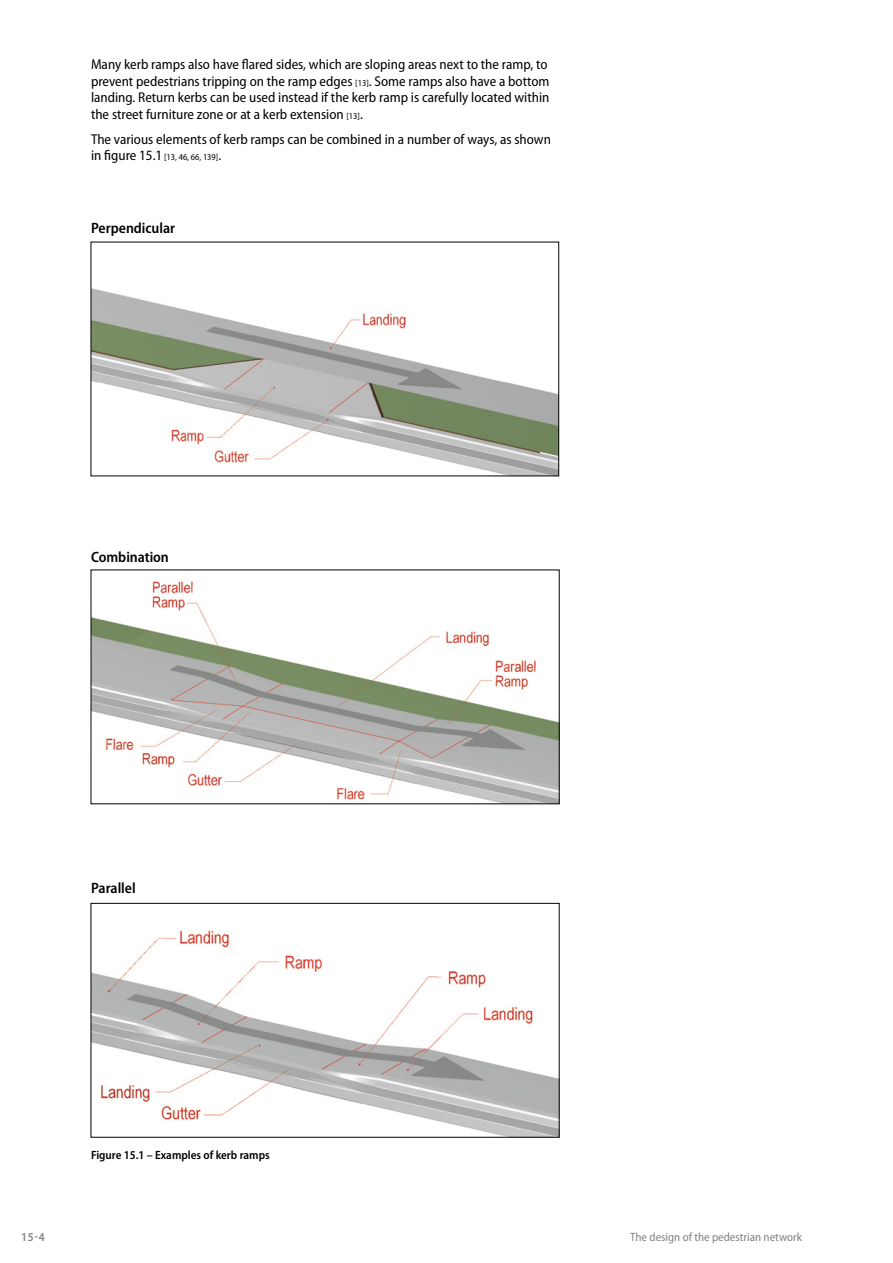
<style>
.page{position:relative;width:893px;height:1263px;background:#fff}
.page>*{position:absolute;margin:0;border:0;box-sizing:border-box;transform-origin:0 0}
.t1{font:600 semi-condensed 15px "Myriad Pro";letter-spacing:-.005em;color:#000}
.t2{font:semi-condensed 14.25px/16.5px "Myriad Pro";color:#000}
.t3{font:semi-condensed 12px "Myriad Pro";color:#808285}
.t4{font:600 semi-condensed 12px "Myriad Pro";color:#000}
.t5{font:600 semi-condensed 12px "Myriad Pro";color:#808285}
.t6{font:semi-condensed 9px "Myriad Pro";color:#000}
.s1{font-size:9px}
.s2{font-size:14.25px}
</style>
<div class="page">
<img style="left:93px;top:930px;width:464px;height:205px">
<div style="left:91px;top:903px;width:468px;height:234px;border:1px solid #000"></div>
<img style="left:93px;top:288px;width:464px;height:186px">
<img style="left:93px;top:581px;width:464px;height:221px">
<p class="t2" style="left:91px;top:56px;width:460px">Many kerb ramps also have flared sides, which are sloping areas next to the ramp, to prevent pedestrians tripping on the ramp edges <span class="s1">[13]</span>. Some ramps also have a bottom landing. Return kerbs can be used instead if the kerb ramp is carefully located within the street furniture zone or at a kerb extension <span class="s1">[13]</span>.</p>
<p class="t2" style="left:91px;top:131px;width:461px">The various elements of kerb ramps can be combined in a number of ways, as shown</p>
<p class="t6" style="left:91px;top:152px;width:132px"><span class="s2">in figure 15.1</span> [13, 46, 66, 139]<span class="s2">.</span></p>
<p class="t1" style="left:91px;top:220px;width:86px">Perpendicular</p>
<p class="t1" style="left:91px;top:549px;width:79px">Combination</p>
<p class="t1" style="left:91px;top:880px;width:46px">Parallel</p>
<p class="t4" style="left:91px;top:1148px;width:180px">Figure 15.1 – Examples of kerb ramps</p>
<p class="t5" style="left:21px;top:1230px;width:7px">4</p>
<p class="t3" style="left:630px;top:1230px;width:173px">The design of the pedestrian network</p>
<p class="t5" style="left:21px;top:1230px;width:25px">15-4</p>
</div>
